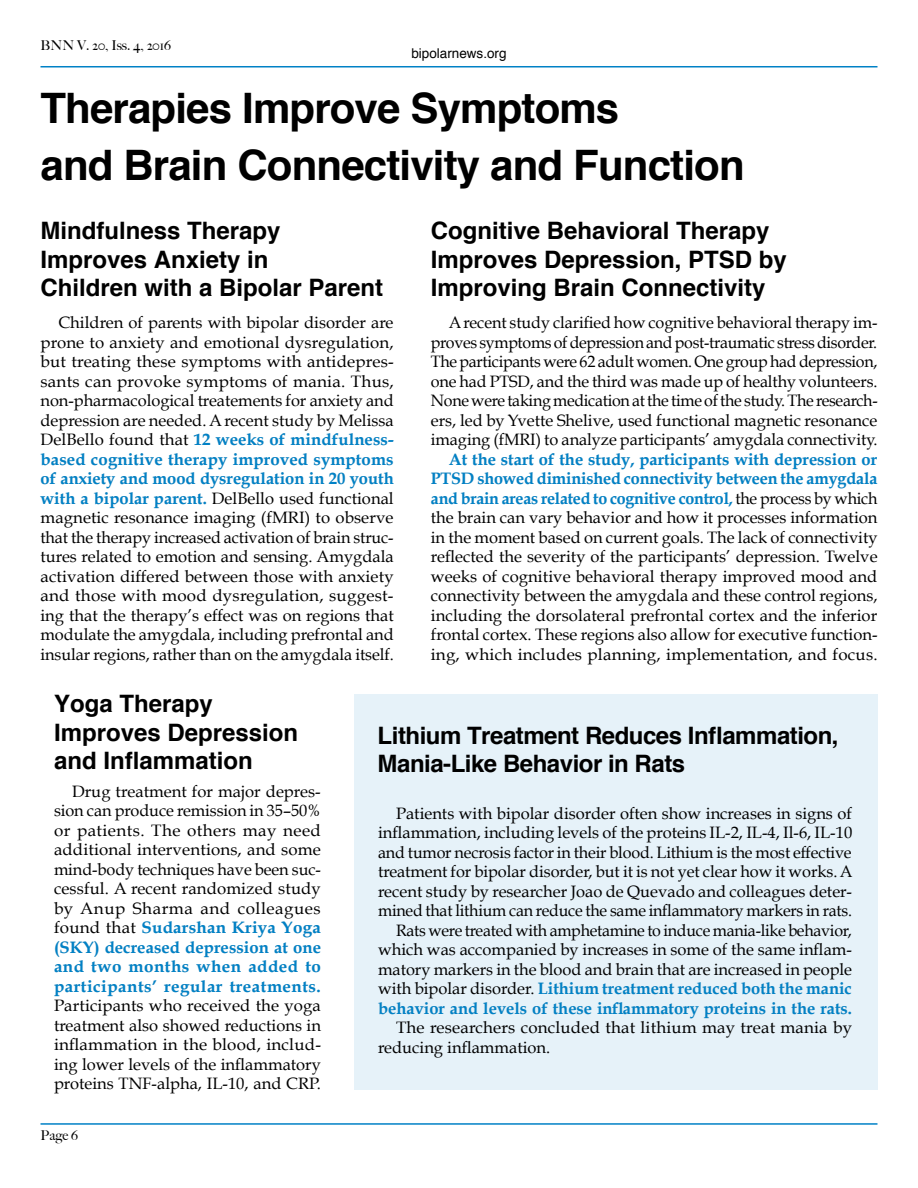
<style>
.page{position:relative;width:918px;height:1188px;background:#fff}
.page>*{position:absolute;margin:0;border:0;box-sizing:border-box;transform-origin:0 0}
.t1{font:700 42px/57px "Helvetica";letter-spacing:-.02em;color:#000}
.t2{font:700 24px/28.8px "Helvetica";color:#000}
.t3{font:700 24px/28.8px "Helvetica";letter-spacing:-.02em;color:#000}
.t4{font:16.5px/19.5px "Book Antiqua";color:#000;text-align:justify}
.t5{font:500 13.5px "Big Caslon";color:#000}
.t6{font:13.5px "Helvetica";color:#000}
.s1{font-weight:700;color:#dcddde}
</style>
<div class="page">
<div style="left:354px;top:694px;width:524px;height:395px;background:#e6f2f9"></div>
<hr style="left:40px;top:1123px;width:838px;height:2px;background:#0081c6">
<hr style="left:40px;top:66px;width:838px;height:1px;background:#0081c6">
<p class="t5" style="left:40px;top:34px;width:132px">BNN V. 20, Iss. 4, 2016</p>
<p class="t6" style="left:411px;top:43px;width:97px">bipolarnews.org</p>
<h1 class="t1" style="left:40px;top:80px;width:706px">Therapies Improve Symptoms<br>and Brain Connectivity and Function</h1>
<h2 class="t2" style="left:431px;top:216px;width:358px">Cognitive Behavioral Therapy<br>Improves Depression, PTSD by<br>Improving Brain Connectivity</h2>
<h2 class="t2" style="left:40px;top:216px;width:344px">Mindfulness Therapy<br>Improves Anxiety in<br>Children with a Bipolar Parent</h2>
<p class="t4" style="left:40px;top:313px;width:355px;text-indent:18px">Children of parents with bipolar disorder are prone to anxiety and emotional dysregulation, but treating these symptoms with antidepres&shy;sants can provoke symptoms of mania. Thus, non-pharmacological treatements for anxiety and depression are needed. A recent study by Melissa DelBello found that <span class="s1">12 weeks of mindfulness&shy;based cognitive therapy improved symptoms of anxiety and mood dysregulation in 20 youth with a bipolar parent.</span> DelBello used functional magnetic resonance imaging (fMRI) to observe that the therapy increased activation of brain struc&shy;tures related to emotion and sensing. Amygdala activation differed between those with anxiety and those with mood dysregulation, suggest&shy;ing that the therapy’s effect was on regions that modulate the amygdala, including prefrontal and insular regions, rather than on the amygdala itself.</p>
<h2 class="t2" style="left:54px;top:689px;width:246px">Yoga Therapy<br>Improves Depression and Inflammation</h2>
<p class="t4" style="left:54px;top:781px;width:269px;text-indent:18px">Drug treatment for major depres&shy;sion can produce remission in 35–50% or patients. The others may need additional interventions, and some mind-body techniques have been suc&shy;cessful. A recent randomized study by Anup Sharma and colleagues found that <span class="s1">Sudarshan Kriya Yoga (SKY) decreased depression at one and two months when added to participants’ regular treatments.</span></p>
<p class="t4" style="left:54px;top:996px;width:269px">Participants who received the yoga treatment also showed reductions in inflammation in the blood, includ&shy;ing lower levels of the inflammatory proteins TNF-alpha, IL-10, and CRP.</p>
<p class="t4" style="left:431px;top:313px;width:448px;text-indent:18px">A recent study clarified how cognitive behavioral therapy im&shy;proves symptoms of depression and post-traumatic stress disorder.<br>The participants were 62 adult women. One group had depression, one had PTSD, and the third was made up of healthy volunteers.<br>None were taking medication at the time of the study. The research&shy;ers, led by Yvette Shelive, used functional magnetic resonance imaging (fMRI) to analyze participants’ amygdala connectivity.</p>
<p class="t4" style="left:431px;top:449px;width:448px;text-indent:18px"><span class="s1">At the start of the study, participants with depression or PTSD showed diminished connectivity between the amygdala and brain areas related to cognitive control,</span> the process by which the brain can vary behavior and how it processes information in the moment based on current goals. The lack of connectivity reflected the severity of the participants’ depression. Twelve weeks of cognitive behavioral therapy improved mood and connectivity between the amygdala and these control regions, including the dorsolateral prefrontal cortex and the inferior frontal cortex. These regions also allow for executive function&shy;ing, which includes planning, implementation, and focus.</p>
<h2 class="t3" style="left:378px;top:721px;width:462px">Lithium Treatment Reduces Inflammation,<br>Mania-Like Behavior in Rats</h2>
<p class="t4" style="left:378px;top:803px;width:476px;text-align:right">Patients with bipolar disorder often show increases in signs of inflammation, including levels of the proteins IL-2, IL-4, Il-6, IL-10 and tumor necrosis factor in their blood. Lithium is the most effective treatment for bipolar disorder, but it is not yet clear how it works. A recent study by researcher Joao de Quevado and colleagues deter&shy;mined that lithium can reduce the same inflammatory markers in rats.<br>Rats were treated with amphetamine to induce mania-like behavior, which was accompanied by increases in some of the same inflam&shy;matory markers in the blood and brain that are increased in people with bipolar disorder. <span class="s1">Lithium treatment reduced both the manic behavior and levels of these inflammatory proteins in the rats.</span></p>
<p class="t4" style="left:378px;top:1018px;width:475px;text-indent:18px">The researchers concluded that lithium may treat mania by reducing inflammation.</p>
<p class="t5" style="left:40px;top:1124px;width:39px">Page 6</p>
</div>
